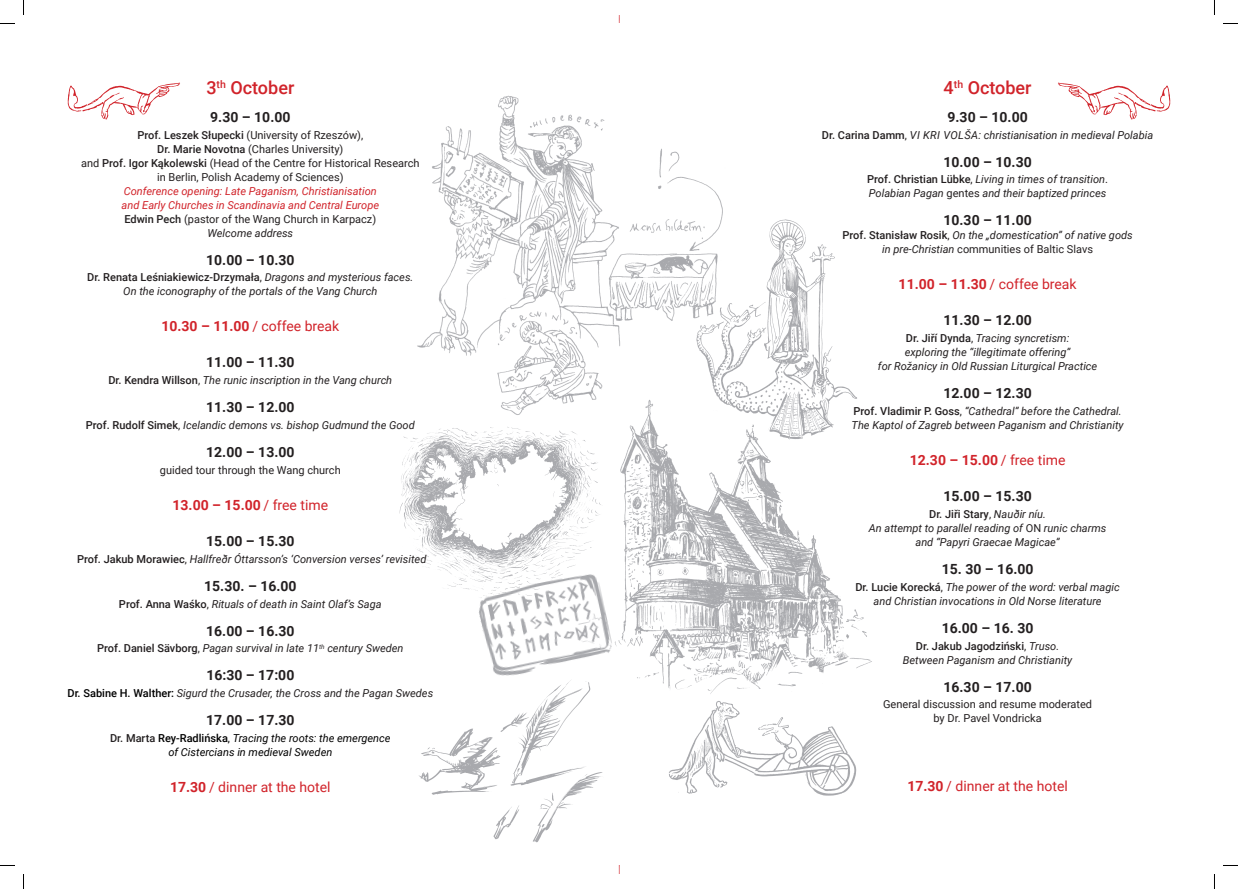
<style>
.page{position:relative;width:1238px;height:889px;background:#fff}
.page>*{position:absolute;margin:0;border:0;box-sizing:border-box;transform-origin:0 0}
.t1{font:500 18px "Roboto";color:#d1232a}
.t2{font:700 14px "Roboto";color:#231f20}
.t3{font:14px "Roboto";color:#d1232a}
.t4{font:700 14px "Roboto";color:#d1232a}
.t5{font:italic 11px "Roboto";color:#231f20}
.t6{font:11px "Roboto";color:#231f20}
.t7{font:500 11px "Roboto";color:#231f20}
.t8{font:italic 11px "Roboto";color:#d1232a}
.t9{font:italic 11px "Roboto";color:#000}
.s1{font-weight:500}
.s2{font-weight:400}
.s3{font-weight:400;font-style:italic}
.s4{font-weight:700}
.s5{font-weight:500;font-style:normal}
.s6{font-style:normal}
.s7{font-weight:500;font-style:normal;color:#000}
.s8{font-weight:500;font-style:normal;color:#231f20}
.s9{font-style:italic}
</style>
<div class="page">
<svg style="left:619px;top:15px;width:1px;height:859px"></svg>
<div style="left:583px;top:24px;width:71px;height:841px;background:#fff"></div>
<img style="left:419px;top:681px;width:184px;height:162px">
<img style="left:67px;top:82px;width:113px;height:38px">
<img style="left:399px;top:427px;width:192px;height:163px">
<img style="left:1058px;top:82px;width:113px;height:38px">
<img style="left:725px;top:219px;width:122px;height:169px">
<img style="left:669px;top:701px;width:188px;height:95px">
<img style="left:475px;top:566px;width:116px;height:115px">
<img style="left:417px;top:95px;width:308px;height:320px">
<img style="left:591px;top:388px;width:281px;height:310px">
<svg style="left:0;top:23px;width:15px;height:1px"></svg>
<svg style="left:1223px;top:23px;width:15px;height:1px"></svg>
<svg style="left:0;top:865px;width:15px;height:1px"></svg>
<svg style="left:1223px;top:865px;width:15px;height:1px"></svg>
<svg style="left:23px;top:0;width:1px;height:15px"></svg>
<svg style="left:23px;top:874px;width:1px;height:15px"></svg>
<svg style="left:1214px;top:0;width:1px;height:15px"></svg>
<svg style="left:1214px;top:874px;width:1px;height:15px"></svg>
<p class="t1" style="left:206px;top:75px;width:89px">3<sup>th</sup> October</p>
<p class="t2" style="left:210px;top:107px;width:82px">9.30 – 10.00</p>
<p class="t6" style="left:137px;top:127px;width:227px"><span class="s1">Prof. Leszek Słupecki</span> (University of Rzeszów),</p>
<p class="t6" style="left:157px;top:141px;width:188px"><span class="s1">Dr. Marie Novotna</span> (Charles University)</p>
<p class="t6" style="left:81px;top:155px;width:340px">and <span class="s1">Prof. Igor Kąkolewski</span> (Head of the Centre for Historical Research</p>
<p class="t6" style="left:157px;top:169px;width:188px">in Berlin, Polish Academy of Sciences)</p>
<p class="t8" style="left:124px;top:183px;width:254px">Conference opening: Late Paganism, Christianisation</p>
<p class="t8" style="left:122px;top:197px;width:259px">and Early Churches in Scandinavia and Central Europe</p>
<p class="t6" style="left:124px;top:211px;width:253px"><span class="s1">Edwin Pech</span> (pastor of the Wang Church in Karpacz)</p>
<p class="t5" style="left:207px;top:225px;width:87px">Welcome address</p>
<p class="t2" style="left:206px;top:250px;width:90px">10.00 – 10.30</p>
<p class="t7" style="left:87px;top:270px;width:327px">Dr. Renata Leśniakiewicz-Drzymała<span class="s2">,</span> <span class="s3">Dragons and mysterious faces.</span></p>
<p class="t5" style="left:123px;top:284px;width:255px">On the iconography of the portals of the Vang Church</p>
<p class="t3" style="left:161px;top:317px;width:179px"><span class="s4">10.30 – 11.00</span> / coffee break</p>
<p class="t2" style="left:206px;top:353px;width:90px">11.00 – 11.30</p>
<p class="t5" style="left:108px;top:373px;width:285px"><span class="s5">Dr. Kendra Willson</span><span class="s6">,</span> The runic inscription in the Vang church</p>
<p class="t2" style="left:206px;top:397px;width:90px">11.30 – 12.00</p>
<p class="t5" style="left:86px;top:417px;width:330px"><span class="s5">Prof. Rudolf Simek</span><span class="s6">,</span> Icelandic demons vs. bishop Gudmund the Good</p>
<p class="t2" style="left:206px;top:442px;width:90px">12.00 – 13.00</p>
<p class="t6" style="left:160px;top:462px;width:182px">guided tour through the Wang church</p>
<p class="t4" style="left:172px;top:495px;width:157px">13.00 – 15.00 <span class="s2">/ free time</span></p>
<p class="t2" style="left:206px;top:531px;width:90px">15.00 – 15.30</p>
<p class="t5" style="left:77px;top:551px;width:351px"><span class="s5">Prof. Jakub Morawiec</span><span class="s6">,</span> Hallfreðr Óttarsson’s ‘Conversion verses’ revisited</p>
<p class="t2" style="left:204px;top:576px;width:94px">15.30. – 16.00</p>
<p class="t5" style="left:119px;top:596px;width:264px"><span class="s5">Prof. Anna Waśko</span><span class="s6">,</span> Rituals of death in Saint Olaf’s Saga</p>
<p class="t2" style="left:206px;top:621px;width:90px">16.00 – 16.30</p>
<p class="t5" style="left:97px;top:641px;width:308px"><span class="s5">Prof. Daniel Sävborg</span><span class="s6">,</span> Pagan survival in late 11<sup>th</sup> century Sweden</p>
<p class="t2" style="left:206px;top:666px;width:90px">16:30 – 17:00</p>
<p class="t5" style="left:67px;top:686px;width:367px"><span class="s7">Dr. Sabine H. Walther:</span> Sigurd the Crusader, the Cross and the Pagan Swedes</p>
<p class="t2" style="left:206px;top:710px;width:90px">17.00 – 17.30</p>
<p class="t9" style="left:110px;top:730px;width:282px"><span class="s8">Dr. Marta</span> <span class="s5">Rey-Radlińska</span><span class="s6">,</span> Tracing the roots: the emergence</p>
<p class="t9" style="left:168px;top:744px;width:165px">of Cistercians in medieval Sweden</p>
<p class="t3" style="left:170px;top:777px;width:162px"><span class="s4">17.30</span> / dinner at the hotel</p>
<p class="t1" style="left:943px;top:75px;width:89px">4<sup>th</sup> October</p>
<p class="t2" style="left:947px;top:107px;width:82px">9.30 – 10.00</p>
<p class="t5" style="left:822px;top:127px;width:333px"><span class="s5">Dr. Carina Damm</span><span class="s6">,</span> VI KRI VOLŠA: christianisation in medieval Polabia</p>
<p class="t2" style="left:943px;top:152px;width:90px">10.00 – 10.30</p>
<p class="t5" style="left:867px;top:172px;width:242px"><span class="s5">Prof. Christian Lübke</span><span class="s6">,</span> Living in times of transition<span class="s6">.</span></p>
<p class="t5" style="left:869px;top:186px;width:239px">Polabian Pagan <span class="s6">gentes</span> and their baptized princes</p>
<p class="t2" style="left:943px;top:211px;width:90px">10.30 – 11.00</p>
<p class="t5" style="left:842px;top:228px;width:292px"><span class="s5">Prof. Stanisław Rosik</span><span class="s6">,</span> On the „domestication” of native gods</p>
<p class="t6" style="left:882px;top:242px;width:212px"><span class="s9">in pre-Christian</span> communities of Baltic Slavs</p>
<p class="t3" style="left:898px;top:275px;width:179px"><span class="s4">11.00 – 11.30</span> / coffee break</p>
<p class="t2" style="left:943px;top:311px;width:90px">11.30 – 12.00</p>
<p class="t5" style="left:906px;top:331px;width:165px"><span class="s5">Dr. Jiří Dynda</span><span class="s6">,</span> Tracing syncretism:</p>
<p class="t5" style="left:904px;top:345px;width:167px">exploring the “illegitimate offering”</p>
<p class="t5" style="left:878px;top:359px;width:221px">for Rožanicy in Old Russian Liturgical Practice</p>
<p class="t2" style="left:943px;top:383px;width:90px">12.00 – 12.30</p>
<p class="t5" style="left:853px;top:403px;width:270px"><span class="s5">Prof. Vladimir P. Goss</span><span class="s6">,</span> “Cathedral” before the Cathedral.</p>
<p class="t5" style="left:851px;top:417px;width:273px">The Kaptol of Zagreb between Paganism and Christianity</p>
<p class="t4" style="left:909px;top:450px;width:157px">12.30 – 15.00 <span class="s2">/ free time</span></p>
<p class="t2" style="left:943px;top:486px;width:90px">15.00 – 15.30</p>
<p class="t7" style="left:929px;top:506px;width:118px">Dr. Jiři Stary<span class="s2">,</span> <span class="s3">Nauðir níu.</span></p>
<p class="t5" style="left:869px;top:520px;width:239px">An attempt to parallel reading of <span class="s6">ON</span> runic charms</p>
<p class="t5" style="left:915px;top:534px;width:146px">and “Papyri Graecae Magicae”</p>
<p class="t2" style="left:941px;top:559px;width:93px">15. 30 – 16.00</p>
<p class="t5" style="left:855px;top:579px;width:266px"><span class="s5">Dr. Lucie Korecká</span><span class="s6">,</span> The power of the word: verbal magic</p>
<p class="t5" style="left:873px;top:593px;width:229px">and Christian invocations in Old Norse literature</p>
<p class="t2" style="left:941px;top:618px;width:93px">16.00 – 16. 30</p>
<p class="t7" style="left:916px;top:638px;width:145px">Dr. Jakub Jagodziński<span class="s2">,</span> <span class="s3">Truso.</span></p>
<p class="t5" style="left:903px;top:652px;width:171px">Between Paganism and Christianity</p>
<p class="t2" style="left:943px;top:677px;width:90px">16.30 – 17.00</p>
<p class="t6" style="left:883px;top:697px;width:210px">General discussion and resume moderated</p>
<p class="t6" style="left:933px;top:711px;width:110px">by Dr. Pavel Vondricka</p>
<p class="t3" style="left:907px;top:777px;width:162px"><span class="s4">17.30</span> / dinner at the hotel</p>
</div>
